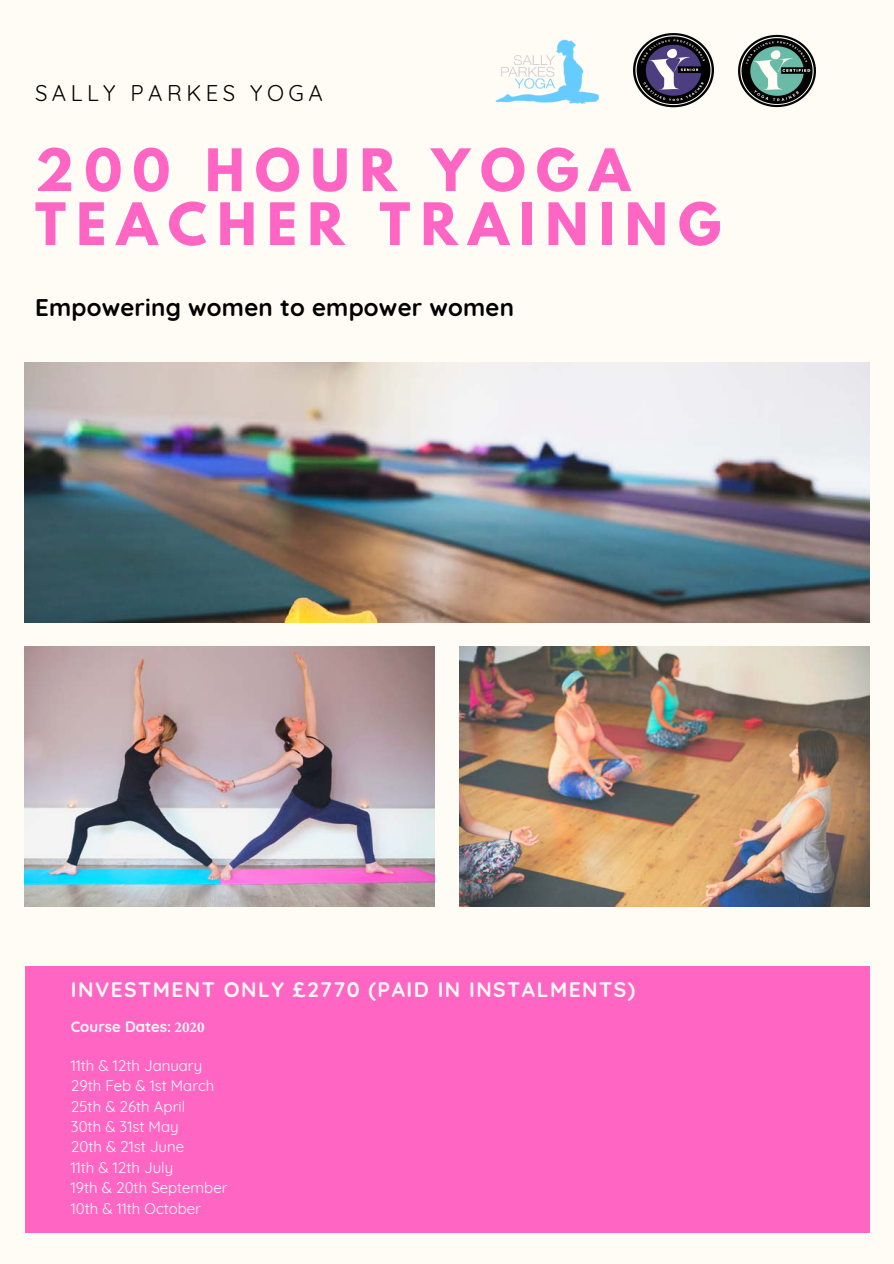
<style>
.page{position:relative;width:894px;height:1264px;background:#fff}
.page>*{position:absolute;margin:0;border:0;box-sizing:border-box;transform-origin:0 0}
.t1{font:700 51.75px/54px "League Spartan";letter-spacing:.2em;color:#ff66c4}
.t2{font:700 24px "Quicksand";letter-spacing:.01em;color:#000}
.t3{font:22.2px "Quicksand";letter-spacing:.2em;color:#000}
.t4{font:700 21px "Quicksand";letter-spacing:.07em;color:#fffbf5}
.t5{font:15px/20.5px "Quicksand";color:#fffbf5}
.t6{font:700 15px "Quicksand";color:#fffbf5}
.s1{font-family:"Minion Pro"}
</style>
<div class="page">
<div style="left:0;top:0;width:893px;height:1263px;background:#fffbf5"></div>
<div style="left:25px;top:965px;width:843px;height:267px;background:#ff66c4"></div>
<img style="left:25px;top:362px;width:844px;height:260px">
<img style="left:25px;top:646px;width:409px;height:260px">
<img style="left:459px;top:646px;width:410px;height:260px">
<img style="left:495px;top:39px;width:104px;height:65px">
<img style="left:633px;top:33px;width:80px;height:75px">
<img style="left:738px;top:34px;width:77px;height:74px">
<h3 class="t3" style="left:35px;top:78px;width:289px">SALLY PARKES YOGA</h3>
<h1 class="t1" style="left:35px;top:150px;width:687px">200 HOUR YOGA<br>TEACHER TRAINING</h1>
<h2 class="t2" style="left:35px;top:292px;width:480px">Empowering women to empower women</h2>
<h3 class="t4" style="left:71px;top:975px;width:565px">INVESTMENT ONLY £2770 (PAID IN INSTALMENTS)</h3>
<p class="t6" style="left:71px;top:1017px;width:135px">Course Dates: <span class="s1">2020</span></p>
<p class="t5" style="left:71px;top:1054px;width:158px">11th &amp; 12th January<br>29th Feb &amp; 1st March<br>25th &amp; 26th April<br>30th &amp; 31st May<br>20th &amp; 21st June<br>11th &amp; 12th July<br>19th &amp; 20th September<br>10th &amp; 11th October</p>
</div>
